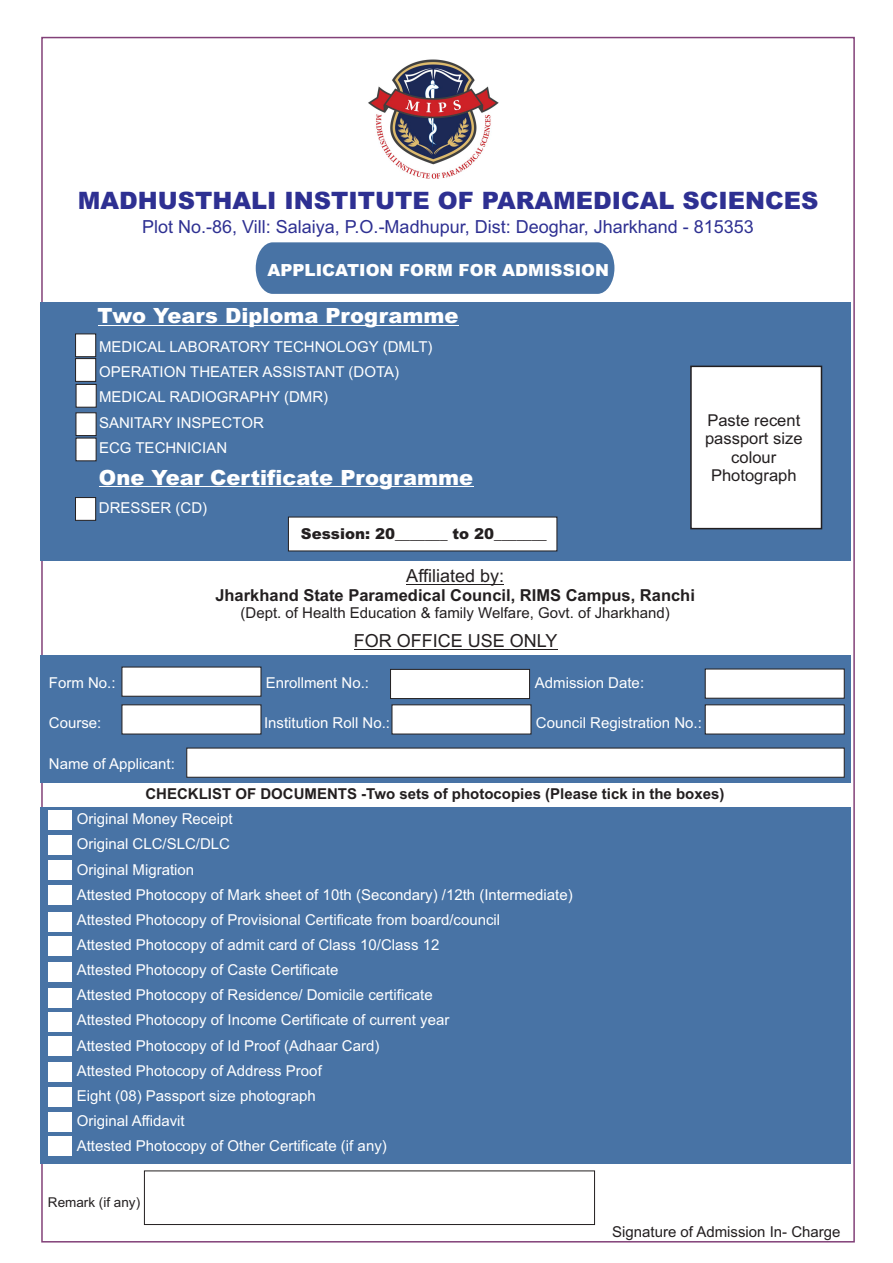
<style>
.page{position:relative;width:893px;height:1263px;background:#fff}
.page>*{position:absolute;margin:0;border:0;box-sizing:border-box;transform-origin:0 0}
.t1{font:900 24px "Arial";color:#2e3092}
.t2{font:900 21px "Arial";color:#fff}
.t3{font:18px "Arial";color:#2e3092}
.t4{font:18px "Arial";color:#231f20}
.t5{font:900 16.65px "Arial";color:#fff}
.t6{font:700 16.5px "Arial";color:#231f20}
.t7{font:16.35px/18.3px "Arial";color:#231f20;text-align:center}
.t8{font:15px/25.2px "Arial";color:#fff}
.t9{font:15px "Arial";color:#231f20}
.t10{font:700 15px "Arial";color:#231f20}
.t11{font:900 15px "Arial";color:#231f20}
.t12{font:13.5px "Arial";color:#231f20}
</style>
<div class="page">
<div style="left:40px;top:807px;width:810px;height:356px;background:#4873a5"></div>
<div style="left:256px;top:242px;width:358px;height:52px;background:#4873a5"></div>
<div style="left:40px;top:655px;width:810px;height:128px;background:#4873a5"></div>
<div style="left:40px;top:302px;width:810px;height:259px;background:#4873a5"></div>
<svg style="left:121px;top:666px;width:141px;height:31px;background:#e8e9ea"></svg>
<svg style="left:75px;top:333px;width:22px;height:129px;background:#c8cdd2"></svg>
<svg style="left:75px;top:497px;width:21px;height:24px"></svg>
<svg style="left:121px;top:704px;width:141px;height:31px;background:#e8e9ea"></svg>
<svg style="left:186px;top:747px;width:659px;height:31px;background:#ebeced"></svg>
<div style="left:48px;top:810px;width:24px;height:19px;background:#fff"></div>
<div style="left:48px;top:835px;width:24px;height:19px;background:#fff"></div>
<div style="left:48px;top:860px;width:24px;height:20px;background:#fff"></div>
<div style="left:48px;top:885px;width:24px;height:19px;background:#fff"></div>
<div style="left:48px;top:912px;width:24px;height:19px;background:#fff"></div>
<div style="left:48px;top:937px;width:24px;height:19px;background:#fff"></div>
<div style="left:48px;top:962px;width:24px;height:20px;background:#fff"></div>
<div style="left:48px;top:988px;width:24px;height:19px;background:#fff"></div>
<div style="left:48px;top:1012px;width:24px;height:19px;background:#fff"></div>
<div style="left:48px;top:1036px;width:24px;height:20px;background:#fff"></div>
<div style="left:48px;top:1062px;width:24px;height:19px;background:#fff"></div>
<div style="left:48px;top:1087px;width:24px;height:20px;background:#fff"></div>
<div style="left:48px;top:1112px;width:24px;height:19px;background:#fff"></div>
<div style="left:48px;top:1136px;width:24px;height:20px;background:#fff"></div>
<svg style="left:144px;top:1170px;width:451px;height:55px"></svg>
<svg style="left:390px;top:669px;width:142px;height:66px;background:#dde1e6"></svg>
<svg style="left:704px;top:668px;width:141px;height:67px;background:#dce0e5"></svg>
<img style="left:368px;top:59px;width:131px;height:120px">
<hr style="left:406px;top:584px;width:98px;height:1px;background:#231f20">
<hr style="left:354px;top:649px;width:203px;height:1px;background:#231f20">
<hr style="left:98px;top:325px;width:360px;height:1px;background:#fff">
<hr style="left:99px;top:486px;width:374px;height:1px;background:#fff">
<svg style="left:288px;top:516px;width:270px;height:36px;background:#eaebed"></svg>
<svg style="left:690px;top:365px;width:133px;height:165px;background:#f3f3f4"></svg>
<h1 class="t1" style="left:78px;top:192px;width:742px">MADHUSTHALI INSTITUTE OF PARAMEDICAL SCIENCES</h1>
<p class="t3" style="left:142px;top:220px;width:613px">Plot No.-86, Vill: Salaiya, P.O.-Madhupur, Dist: Deoghar, Jharkhand - 815353</p>
<p class="t5" style="left:267px;top:265px;width:343px">APPLICATION FORM FOR ADMISSION</p>
<h2 class="t2" style="left:98px;top:308px;width:362px">Two Years Diploma Programme</h2>
<p class="t8" style="left:99px;top:336px;width:335px">MEDICAL LABORATORY TECHNOLOGY (DMLT)<br>OPERATION THEATER ASSISTANT (DOTA)<br>MEDICAL RADIOGRAPHY (DMR)<br>SANITARY INSPECTOR<br>ECG TECHNICIAN</p>
<h2 class="t2" style="left:99px;top:469px;width:376px">One Year Certificate Programme</h2>
<p class="t8" style="left:99px;top:496px;width:110px">DRESSER (CD)</p>
<p class="t11" style="left:301px;top:528px;width:247px">Session: 20_______ to 20_______</p>
<p class="t4" style="left:406px;top:569px;width:99px">Affiliated by:</p>
<p class="t6" style="left:215px;top:589px;width:481px">Jharkhand State Paramedical Council, RIMS Campus, Ranchi</p>
<p class="t9" style="left:241px;top:607px;width:431px">(Dept. of Health Education &amp; family Welfare, Govt. of Jharkhand)</p>
<p class="t4" style="left:354px;top:634px;width:205px">FOR OFFICE USE ONLY</p>
<p class="t7" style="left:705px;top:413px;width:99px">Paste recent passport size colour<br>Photograph</p>
<p class="t8" style="left:49px;top:672px;width:68px">Form No.:</p>
<p class="t8" style="left:266px;top:672px;width:105px">Enrollment No.:</p>
<p class="t8" style="left:535px;top:672px;width:111px">Admission Date:</p>
<p class="t8" style="left:49px;top:712px;width:54px">Course:</p>
<p class="t8" style="left:264px;top:712px;width:127px">Institution Roll No.:</p>
<p class="t8" style="left:536px;top:712px;width:167px">Council Registration No.:</p>
<p class="t8" style="left:49px;top:752px;width:127px">Name of Applicant:</p>
<p class="t10" style="left:145px;top:788px;width:580px">CHECKLIST OF DOCUMENTS -Two sets of photocopies (Please tick in the boxes)</p>
<p class="t8" style="left:77px;top:808px;width:498px">Original Money Receipt<br>Original CLC/SLC/DLC<br>Original Migration<br>Attested Photocopy of Mark sheet of 10th (Secondary) /12th (Intermediate)<br>Attested Photocopy of Provisional Certificate from board/council<br>Attested Photocopy of admit card of Class 10/Class 12<br>Attested Photocopy of Caste Certificate<br>Attested Photocopy of Residence/ Domicile certificate<br>Attested Photocopy of Income Certificate of current year<br>Attested Photocopy of Id Proof (Adhaar Card)<br>Attested Photocopy of Address Proof<br>Eight (08) Passport size photograph<br>Original Affidavit<br>Attested Photocopy of Other Certificate (if any)</p>
<p class="t12" style="left:48px;top:1197px;width:94px">Remark (if any)</p>
<p class="t9" style="left:612px;top:1226px;width:230px">Signature of Admission In- Charge</p>
</div>
